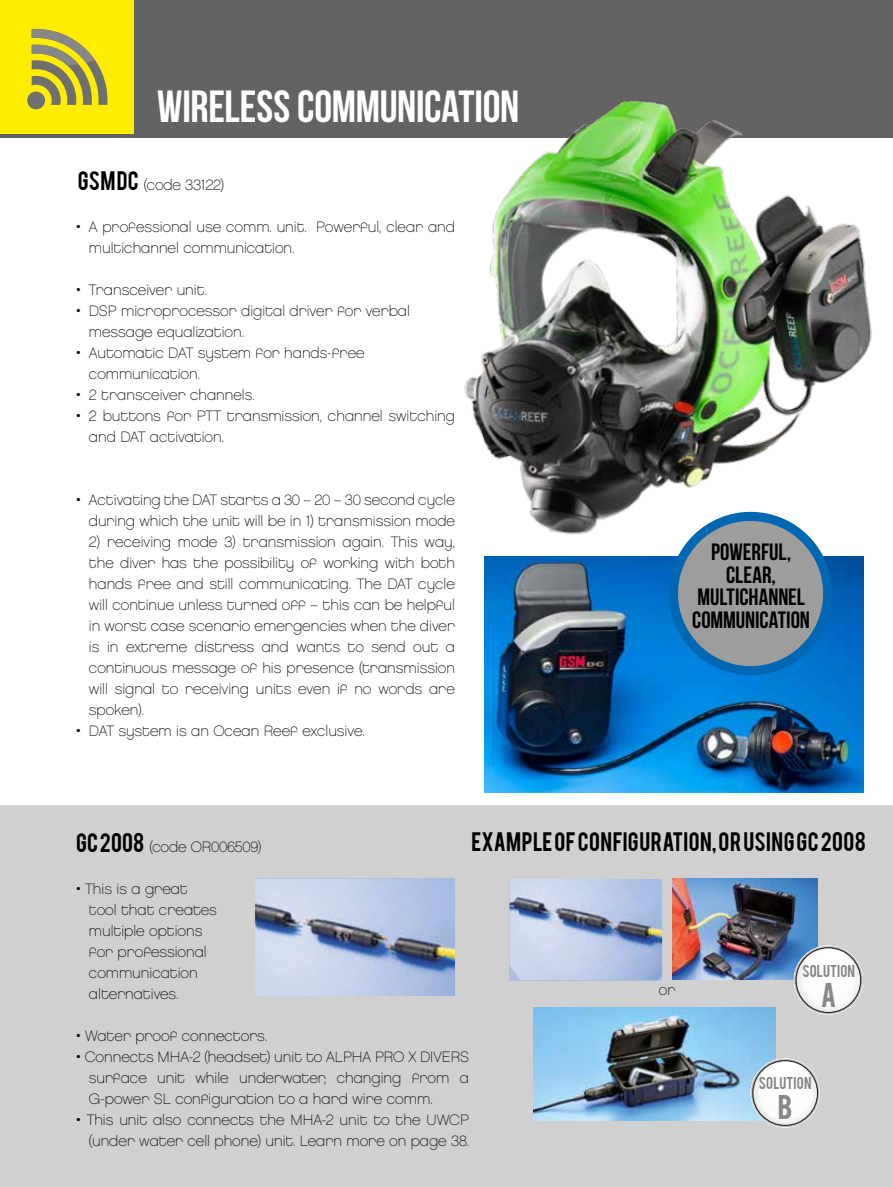
<style>
.page{position:relative;width:893px;height:1187px;background:#fff}
.page>*{position:absolute;margin:0;border:0;box-sizing:border-box;transform-origin:0 0}
.t1{font:45px "Bebas Neue";letter-spacing:-.005em;color:#fff}
.t2{font:27px "Bebas";color:#878786}
.t3{font:23.7px/22.5px "Bebas Neue";letter-spacing:-.005em;color:#000;text-align:center}
.t4{font:21px "Bebas";letter-spacing:.02em;color:#000}
.t5{font:15px/21px "Chalet Paris Nineteen Eighty";color:#000}
.t6{font:13.5px "Bebas";letter-spacing:.005em;color:#878786}
.s1{font-family:"Bebas";font-size:21px}
</style>
<div class="page">
<div style="left:0;top:805px;width:893px;height:381px;background:#d0d0d0"></div>
<div style="left:0;top:0;width:893px;height:137px;background:#646363"></div>
<img style="left:484px;top:600px;width:379px;height:192px">
<img style="left:534px;top:1007px;width:242px;height:113px">
<img style="left:510px;top:879px;width:152px;height:101px">
<img style="left:673px;top:878px;width:145px;height:101px">
<img style="left:255px;top:878px;width:200px;height:117px">
<div style="left:0;top:0;width:134px;height:133px;background:#ffed00"></div>
<div style="left:27px;top:91px;width:18px;height:18px;background:#706f6f;border-radius:50%"></div>
<svg style="left:32px;top:29px;width:75px;height:76px"></svg>
<svg style="left:796px;top:947px;width:65px;height:65px;background:#f0efef"></svg>
<div style="left:796px;top:947px;width:65px;height:65px;border:1px solid #241f21;border-radius:50%"></div>
<div style="left:805px;top:949px;width:47px;height:29px;background:#fff;border-radius:50%"></div>
<svg style="left:753px;top:1060px;width:64px;height:65px;background:#f2f2f2"></svg>
<div style="left:753px;top:1060px;width:64px;height:65px;border:1px solid #241f21;border-radius:50%"></div>
<div style="left:762px;top:1061px;width:46px;height:30px;background:#fff;border-radius:50%"></div>
<svg style="left:656px;top:600px;width:190px;height:79px;background:#4c87b3"></svg>
<img style="left:434px;top:100px;width:459px;height:500px">
<h1 class="t1" style="left:157px;top:82px;width:364px">WIRELESS COMMUNICATION</h1>
<p class="t5" style="left:78px;top:174px;width:148px"><span class="s1">GSM DC</span> (code 33122)</p>
<p class="t5" style="left:89px;top:216px;width:368px;text-indent:-13px">• A professional use comm. unit. Powerful, clear and multichannel communication.</p>
<p class="t5" style="left:76px;top:279px;width:132px">• Transceiver unit.</p>
<p class="t5" style="left:89px;top:300px;width:322px;text-indent:-13px">• DSP microprocessor digital driver for verbal message equalization.</p>
<p class="t5" style="left:89px;top:342px;width:277px;text-indent:-13px">• Automatic DAT system for hands-free communication.</p>
<p class="t5" style="left:76px;top:384px;width:180px">• 2 transceiver channels.</p>
<p class="t5" style="left:89px;top:405px;width:368px;text-indent:-13px">• 2 buttons for PTT transmission, channel switching and DAT activation.</p>
<p class="t5" style="left:76px;top:489px;width:380px;text-align:right">• Activating the DAT starts a 30 – 20 – 30 second cycle during which the unit will be in 1) transmission mode</p>
<p class="t5" style="left:89px;top:531px;width:368px;text-align:justify">2) receiving mode 3) transmission again. This way, the diver has the possibility of working with both hands free and still communicating. The DAT cycle will continue unless turned off – this can be helpful in worst case scenario emergencies when the diver is in extreme distress and wants to send out a continuous message of his presence (transmission will signal to receiving units even if no words are spoken).</p>
<p class="t5" style="left:76px;top:720px;width:290px">• DAT system is an Ocean Reef exclusive.</p>
<h3 class="t3" style="left:692px;top:540px;width:119px">POWERFUL,<br>CLEAR,<br>MULTICHANNEL<br>COMMUNICATION</h3>
<h3 class="t4" style="left:471px;top:826px;width:396px">EXAMPLE OF CONFIGURATION, OR USING GC 2008</h3>
<p class="t5" style="left:76px;top:836px;width:187px"><span class="s1">GC 2008</span> (code OR006509)</p>
<p class="t5" style="left:89px;top:878px;width:129px;text-indent:-13px">• This is a great tool that creates multiple options for professional communication alternatives.</p>
<p class="t5" style="left:76px;top:1025px;width:192px">• Water proof connectors.</p>
<p class="t5" style="left:89px;top:1046px;width:382px;text-align:justify;text-indent:-13px">• Connects MHA-2 (headset) unit to ALPHA PRO X DIVERS surface unit while underwater, changing from a G-power SL configuration to a hard wire comm.</p>
<p class="t5" style="left:76px;top:1109px;width:394px;text-align:right">• This unit also connects the MHA-2 unit to the UWCP (under water cell phone) unit. Learn more on page 38.</p>
<p class="t6" style="left:802px;top:960px;width:54px">SOLUTION</p>
<h2 class="t2" style="left:821px;top:975px;width:17px">A</h2>
<p class="t5" style="left:659px;top:979px;width:18px">or</p>
<p class="t6" style="left:759px;top:1073px;width:54px">SOLUTION</p>
<h2 class="t2" style="left:778px;top:1087px;width:16px">B</h2>
</div>
